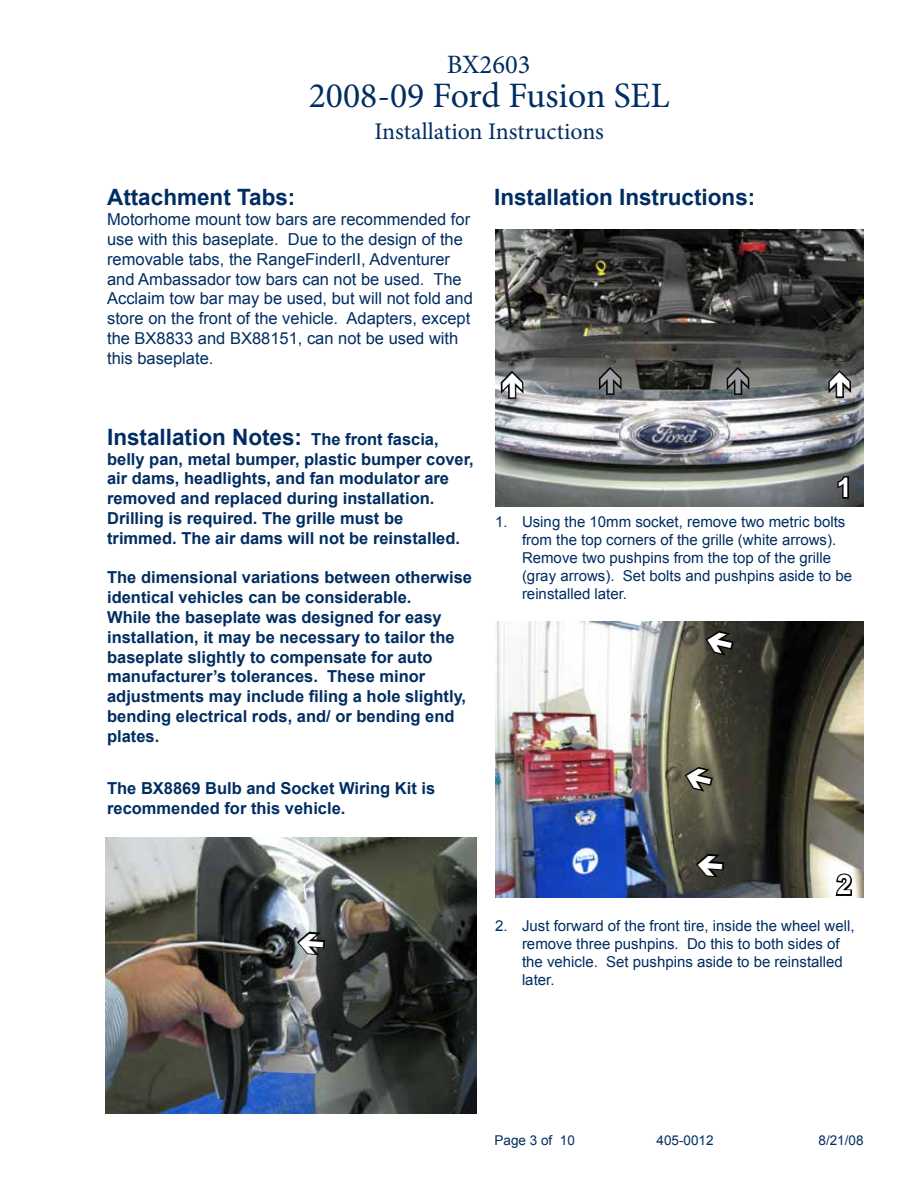
<style>
.page{position:relative;width:918px;height:1188px;background:#fff}
.page>*{position:absolute;margin:0;border:0;box-sizing:border-box;transform-origin:0 0}
.t1{font:35.7px "Minion Pro";color:#002d62}
.t2{font:700 27px "Arial";color:#fff}
.t3{font:26.55px "Minion Pro";color:#002d62}
.t4{font:23.85px "Minion Pro";color:#002d62}
.t5{font:700 22.5px "Arial";color:#002d62}
.t6{font:700 16.5px/19.8px "Arial";color:#002d62}
.t7{font:16.5px/19.8px "Arial";color:#002d62}
.t8{font:15px/18px "Arial";color:#002d62}
.t9{font:13.5px "Arial";color:#002d62}
.s1{font-size:16.5px}
</style>
<div class="page">
<img style="left:495px;top:230px;width:369px;height:276px">
<svg style="left:836px;top:475px;width:14px;height:25px"></svg>
<img style="left:495px;top:621px;width:369px;height:277px">
<svg style="left:834px;top:871px;width:20px;height:26px"></svg>
<img style="left:106px;top:837px;width:371px;height:277px">
<svg style="left:498px;top:369px;width:28px;height:31px"></svg>
<svg style="left:597px;top:365px;width:27px;height:31px"></svg>
<svg style="left:724px;top:365px;width:28px;height:31px"></svg>
<svg style="left:826px;top:368px;width:28px;height:32px"></svg>
<svg style="left:694px;top:852px;width:32px;height:27px"></svg>
<svg style="left:683px;top:765px;width:32px;height:29px"></svg>
<svg style="left:704px;top:629px;width:32px;height:29px"></svg>
<svg style="left:295px;top:930px;width:32px;height:27px"></svg>
<h3 class="t3" style="left:447px;top:47px;width:85px">BX2603</h3>
<h1 class="t1" style="left:309px;top:72px;width:363px">2008-09 Ford Fusion SEL</h1>
<h3 class="t4" style="left:374px;top:115px;width:231px">Installation Instructions</h3>
<h3 class="t5" style="left:107px;top:183px;width:190px">Attachment Tabs:</h3>
<p class="t7" style="left:107px;top:210px;width:367px">Motorhome mount tow bars are recommended for use with this baseplate. Due to the design of the removable tabs, the RangeFinderII, Adventurer and Ambassador tow bars can not be used. The Acclaim tow bar may be used, but will not fold and store on the front of the vehicle. Adapters, except the BX8833 and BX88151, can not be used with this baseplate.</p>
<h3 class="t5" style="left:494px;top:183px;width:263px">Installation Instructions:</h3>
<h3 class="t5" style="left:107px;top:422px;width:333px">Installation Notes: <span class="s1">The front fascia,</span></h3>
<p class="t6" style="left:107px;top:449px;width:368px">belly pan, metal bumper, plastic bumper cover, air dams, headlights, and fan modulator are removed and replaced during installation.<br>Drilling is required. The grille must be trimmed. The air dams will not be reinstalled.</p>
<p class="t6" style="left:107px;top:568px;width:366px">The dimensional variations between otherwise identical vehicles can be considerable.<br>While the baseplate was designed for easy installation, it may be necessary to tailor the baseplate slightly to compensate for auto manufacturer’s tolerances. These minor adjustments may include filing a hole slightly, bending electrical rods, and/ or bending end plates.</p>
<p class="t6" style="left:107px;top:779px;width:330px">The BX8869 Bulb and Socket Wiring Kit is recommended for this vehicle.</p>
<h2 class="t2" style="left:837px;top:470px;width:17px">1</h2>
<p class="t8" style="left:522px;top:513px;width:332px;text-indent:-27px">1. Using the 10mm socket, remove two metric bolts from the top corners of the grille (white arrows).<br>Remove two pushpins from the top of the grille (gray arrows). Set bolts and pushpins aside to be reinstalled later.</p>
<h2 class="t2" style="left:837px;top:867px;width:17px">2</h2>
<p class="t8" style="left:522px;top:917px;width:334px;text-indent:-27px">2. Just forward of the front tire, inside the wheel well, remove three pushpins. Do this to both sides of the vehicle. Set pushpins aside to be reinstalled later.</p>
<p class="t9" style="left:495px;top:1131px;width:82px">Page 3 of 10</p>
<p class="t9" style="left:657px;top:1131px;width:59px">405-0012</p>
<p class="t9" style="left:819px;top:1131px;width:47px">8/21/08</p>
</div>
